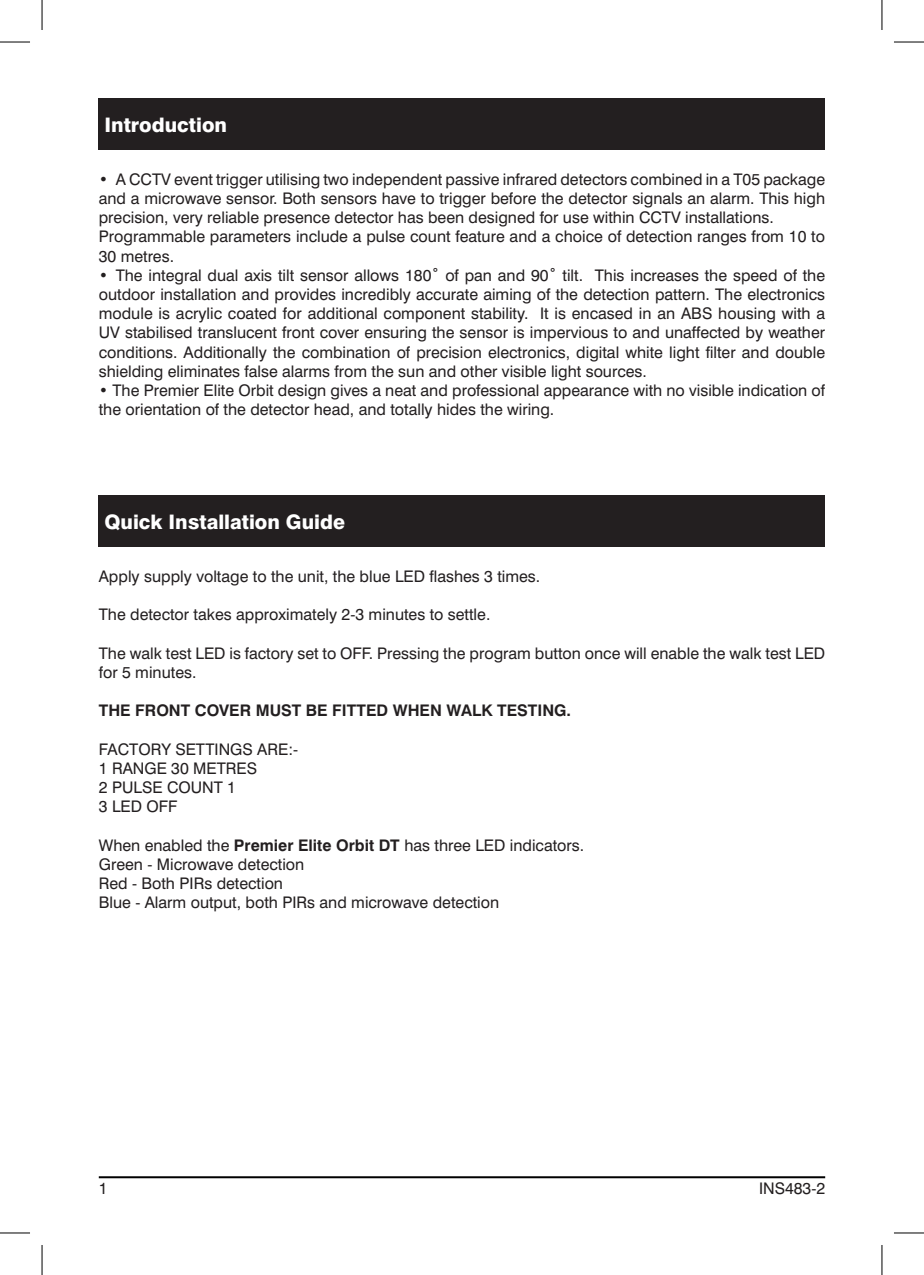
<style>
.page{position:relative;width:924px;height:1275px;background:#fff}
.page>*{position:absolute;margin:0;border:0;box-sizing:border-box;transform-origin:0 0}
.t1{font:800 20px "Swiss 721 BT";color:#fff}
.t2{font:16px/19.2px "Swiss 721 BT";color:#231f20}
.t3{font:700 16px "Swiss 721 BT";color:#231f20}
.s1{font-weight:700}
</style>
<div class="page">
<hr style="left:99px;top:1176px;width:725px;height:2px;background:#000">
<div style="left:99px;top:99px;width:725px;height:51px;background:#231f20"></div>
<div style="left:99px;top:496px;width:725px;height:51px;background:#231f20"></div>
<hr style="left:0;top:42px;width:30px;height:1px;background:#000">
<hr style="left:893px;top:42px;width:30px;height:1px;background:#000">
<hr style="left:0;top:1232px;width:30px;height:1px;background:#000">
<hr style="left:893px;top:1232px;width:30px;height:1px;background:#000">
<hr style="left:42px;top:0;width:1px;height:30px;background:#000">
<hr style="left:42px;top:1245px;width:1px;height:30px;background:#000">
<hr style="left:881px;top:0;width:1px;height:30px;background:#000">
<hr style="left:881px;top:1245px;width:1px;height:30px;background:#000">
<p class="t1" style="left:104px;top:113px;width:124px">Introduction</p>
<p class="t2" style="left:99px;top:169px;width:727px">• A CCTV event trigger utilising two independent passive infrared detectors combined in a T05 package and a microwave sensor. Both sensors have to trigger before the detector signals an alarm. This high precision, very reliable presence detector has been designed for use within CCTV installations.<br>Programmable parameters include a pulse count feature and a choice of detection ranges from 10 to 30 metres.</p>
<p class="t2" style="left:99px;top:265px;width:727px;text-align:justify">• The integral dual axis tilt sensor allows 180˚ of pan and 90˚ tilt. This increases the speed of the outdoor installation and provides incredibly accurate aiming of the detection pattern. The electronics module is acrylic coated for additional component stability. It is encased in an ABS housing with a UV stabilised translucent front cover ensuring the sensor is impervious to and unaffected by weather conditions. Additionally the combination of precision electronics, digital white light filter and double shielding eliminates false alarms from the sun and other visible light sources.</p>
<p class="t2" style="left:99px;top:380px;width:727px">• The Premier Elite Orbit design gives a neat and professional appearance with no visible indication of the orientation of the detector head, and totally hides the wiring.</p>
<p class="t1" style="left:104px;top:510px;width:242px">Quick Installation Guide</p>
<p class="t2" style="left:99px;top:566px;width:443px">Apply supply voltage to the unit, the blue LED flashes 3 times.</p>
<p class="t2" style="left:99px;top:604px;width:393px">The detector takes approximately 2-3 minutes to settle.</p>
<p class="t2" style="left:99px;top:643px;width:727px">The walk test LED is factory set to OFF. Pressing the program button once will enable the walk test LED for 5 minutes.</p>
<p class="t3" style="left:99px;top:700px;width:473px">THE FRONT COVER MUST BE FITTED WHEN WALK TESTING.</p>
<p class="t2" style="left:99px;top:739px;width:200px">FACTORY SETTINGS ARE:-<br>1 RANGE 30 METRES<br>2 PULSE COUNT 1<br>3 LED OFF</p>
<p class="t2" style="left:99px;top:835px;width:486px">When enabled the <span class="s1">Premier Elite Orbit DT</span> has three LED indicators.<br>Green - Microwave detection<br>Red - Both PIRs detection<br>Blue - Alarm output, both PIRs and microwave detection</p>
<p class="t2" style="left:99px;top:1178px;width:10px">1</p>
<p class="t2" style="left:758px;top:1178px;width:68px">INS483-2</p>
</div>
